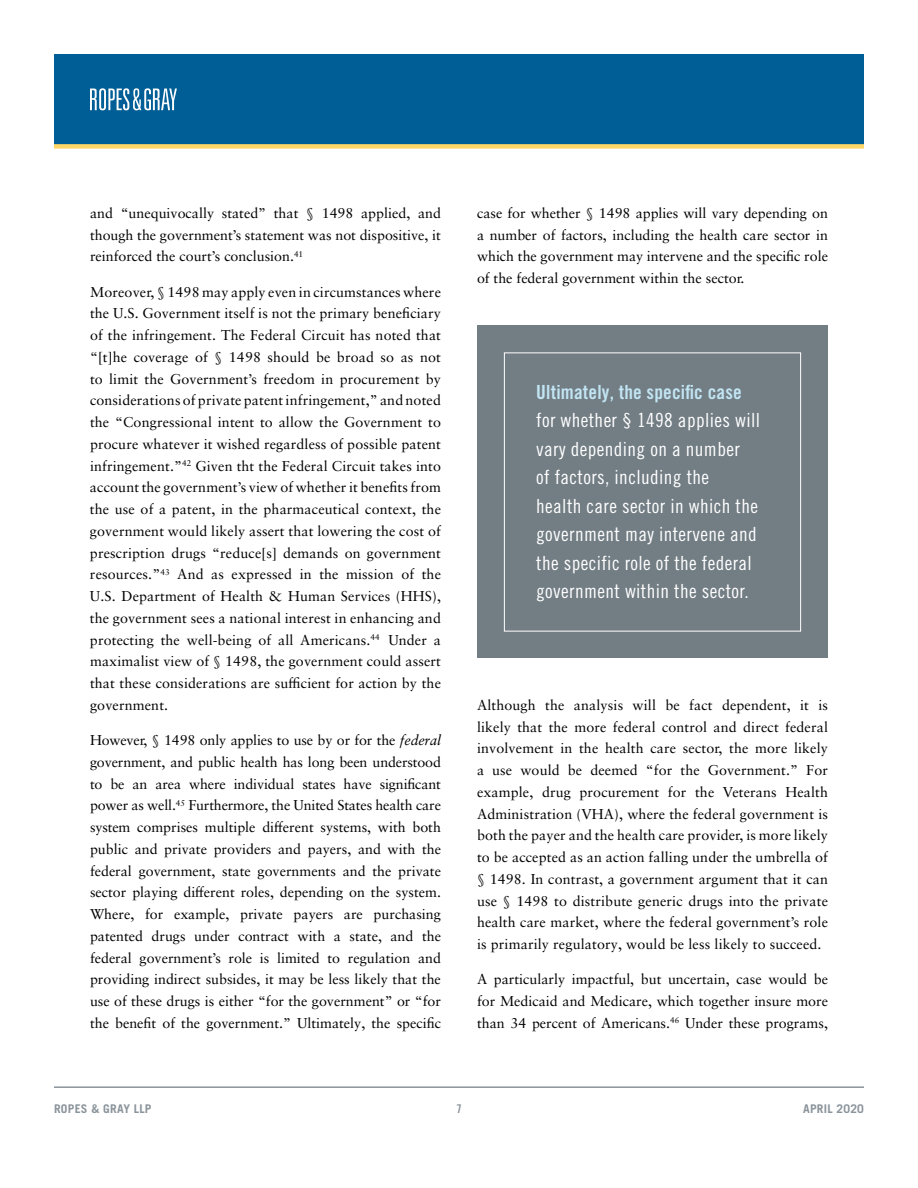
<style>
.page{position:relative;width:918px;height:1188px;background:#fff}
.page>*{position:absolute;margin:0;border:0;box-sizing:border-box;transform-origin:0 0}
.t1{font:19.5px/28.5px "Trade Gothic LT Pro Cn 18";letter-spacing:.02em;color:#fff}
.t2{font:19.5px "Trade Gothic LT Pro Bd Cn 20";letter-spacing:.01em;color:#c2e5f3}
.t3{font:14.25px/21.8px "Sabon LT Pro";color:#000;text-align:justify}
.t4{font:700 12px "Trade Gothic LT Pro";letter-spacing:.02em;color:#8a949b}
.t5{font:12px "Trade Gothic LT Pro Bd Cn 20";color:#8a949b}
.s1{font-style:italic}
</style>
<div class="page">
<div style="left:54px;top:54px;width:810px;height:92px;background:#005e96"></div>
<div style="left:54px;top:144px;width:810px;height:5px;background:#ffd668"></div>
<hr style="left:54px;top:1086px;width:810px;height:2px;background:#8a949b">
<svg style="left:90px;top:88px;width:87px;height:22px"></svg>
<div style="left:477px;top:326px;width:351px;height:332px;background:#727d84"></div>
<div style="left:504px;top:352px;width:297px;height:280px;border:1px solid #fff"></div>
<p class="t3" style="left:90px;top:202px;width:353px">and “unequivocally stated” that § 1498 applied, and though the government’s statement was not dispositive, it reinforced the court’s conclusion.<sup>41</sup></p>
<p class="t3" style="left:90px;top:280px;width:353px">Moreover, § 1498 may apply even in circumstances where the U.S. Government itself is not the primary beneficiary of the infringement. The Federal Circuit has noted that “[t]he coverage of § 1498 should be broad so as not to limit the Government’s freedom in procurement by considerations of private patent infringement,” and noted the “Congressional intent to allow the Government to procure whatever it wished regardless of possible patent infringement.”<sup>42</sup> Given tht the Federal Circuit takes into account the government’s view of whether it benefits from the use of a patent, in the pharmaceutical context, the government would likely assert that lowering the cost of prescription drugs “reduce[s] demands on government resources.”<sup>43</sup> And as expressed in the mission of the U.S. Department of Health &amp; Human Services (HHS), the government sees a national interest in enhancing and protecting the well-being of all Americans.<sup>44</sup> Under a maximalist view of § 1498, the government could assert that these considerations are sufficient for action by the government.</p>
<p class="t3" style="left:90px;top:729px;width:353px">However, § 1498 only applies to use by or for the <span class="s1">federal </span>government, and public health has long been understood to be an area where individual states have significant power as well.<sup>45</sup> Furthermore, the United States health care system comprises multiple different systems, with both public and private providers and payers, and with the federal government, state governments and the private sector playing different roles, depending on the system.<br>Where, for example, private payers are purchasing patented drugs under contract with a state, and the federal government’s role is limited to regulation and providing indirect subsides, it may be less likely that the use of these drugs is either “for the government” or “for the benefit of the government.” Ultimately, the specific</p>
<p class="t3" style="left:477px;top:202px;width:353px">case for whether § 1498 applies will vary depending on a number of factors, including the health care sector in which the government may intervene and the specific role of the federal government within the sector.</p>
<h1 class="t2" style="left:536px;top:380px;width:207px">Ultimately, the specific case</h1>
<h1 class="t1" style="left:536px;top:406px;width:225px">for whether § 1498 applies will vary depending on a number<br>of factors, including the<br>health care sector in which the government may intervene and the specific role of the federal government within the sector.</h1>
<p class="t3" style="left:477px;top:694px;width:353px">Although the analysis will be fact dependent, it is likely that the more federal control and direct federal involvement in the health care sector, the more likely a use would be deemed “for the Government.” For example, drug procurement for the Veterans Health Administration (VHA), where the federal government is both the payer and the health care provider, is more likely to be accepted as an action falling under the umbrella of § 1498. In contrast, a government argument that it can use § 1498 to distribute generic drugs into the private health care market, where the federal government’s role is primarily regulatory, would be less likely to succeed.</p>
<p class="t3" style="left:477px;top:968px;width:353px">A particularly impactful, but uncertain, case would be for Medicaid and Medicare, which together insure more than 34 percent of Americans.<sup>46</sup> Under these programs,</p>
<p class="t4" style="left:54px;top:1101px;width:99px">ROPES &amp; GRAY LLP</p>
<p class="t5" style="left:456px;top:1101px;width:7px">7</p>
<p class="t4" style="left:803px;top:1101px;width:62px">APRIL 2020</p>
</div>
